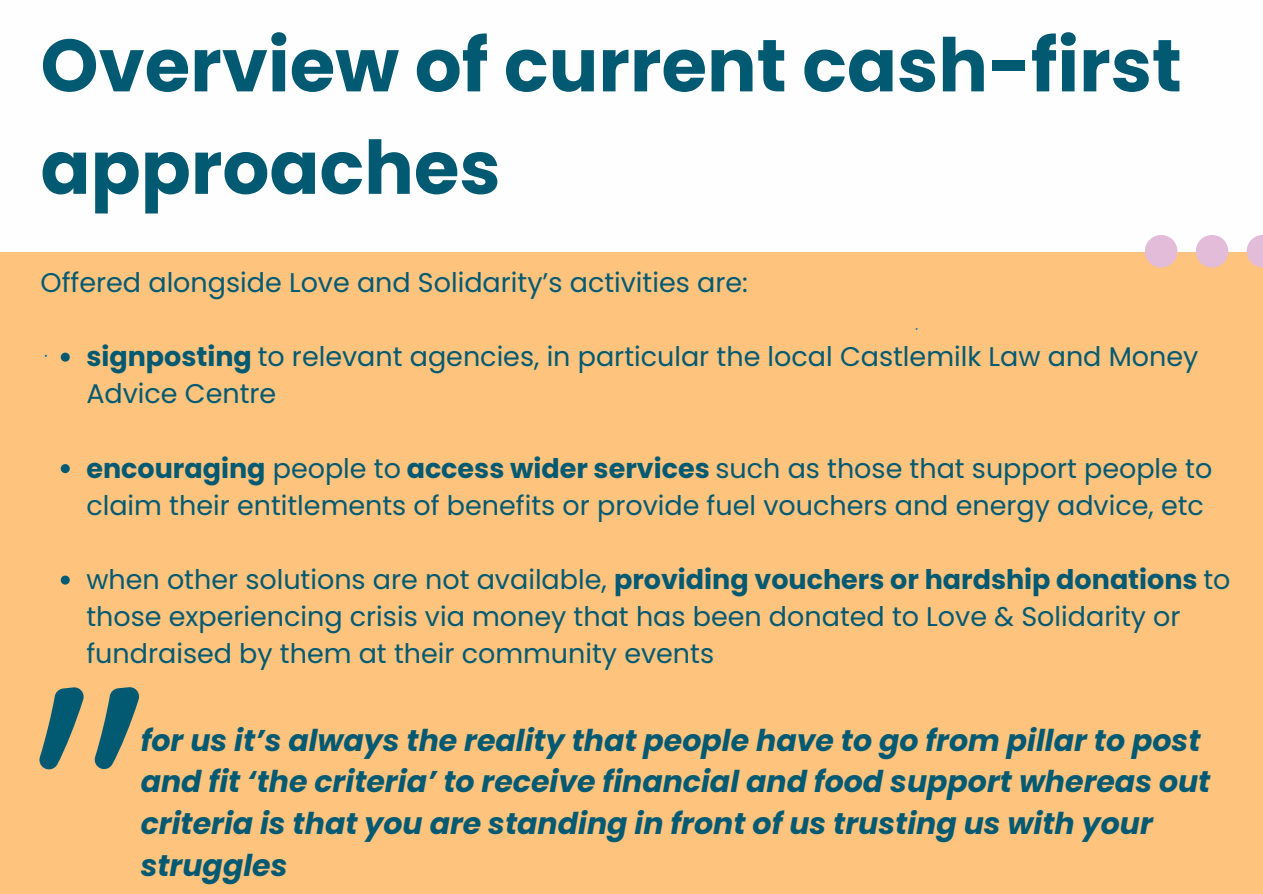
<style>
.page{position:relative;width:1263px;height:894px;background:#fff}
.page>*{position:absolute;margin:0;border:0;box-sizing:border-box;transform-origin:0 0}
.t1{font:700 73.8px/102.3px "Poppins";color:#025a72}
.t2{font:italic 700 30px/41.7px "Poppins";color:#025a72}
.t3{font:27px/37.2px "Poppins";color:#025a72}
.s1{font-weight:700}
</style>
<div class="page">
<div style="left:0;top:0;width:1263px;height:893px;background:#fec37d"></div>
<div style="left:0;top:0;width:1263px;height:251px;background:#fffefe"></div>
<svg style="left:61px;top:352px;width:9px;height:9px"></svg>
<svg style="left:61px;top:464px;width:9px;height:9px"></svg>
<svg style="left:61px;top:575px;width:9px;height:9px"></svg>
<svg style="left:1145px;top:235px;width:32px;height:32px"></svg>
<svg style="left:1196px;top:235px;width:32px;height:32px"></svg>
<svg style="left:1247px;top:235px;width:16px;height:32px"></svg>
<svg style="left:39px;top:687px;width:45px;height:82px"></svg>
<svg style="left:94px;top:687px;width:46px;height:82px"></svg>
<h1 class="t1" style="left:40px;top:14px;width:1143px">Overview of current cash-first approaches</h1>
<p class="t3" style="left:40px;top:264px;width:709px">Offered alongside Love and Solidarity’s activities are:</p>
<p class="t3" style="left:86px;top:338px;width:1113px"><span class="s1">signposting</span> to relevant agencies, in particular the local Castlemilk Law and Money<br>Advice Centre</p>
<p class="t3" style="left:86px;top:449px;width:1127px"><span class="s1">encouraging</span> people to <span class="s1">access wider services</span> such as those that support people to claim their entitlements of benefits or provide fuel vouchers and energy advice, etc</p>
<p class="t3" style="left:86px;top:561px;width:1145px">when other solutions are not available, <span class="s1">providing vouchers or hardship donations</span> to those experiencing crisis via money that has been donated to Love &amp; Solidarity or fundraised by them at their community events</p>
<p class="t2" style="left:141px;top:719px;width:1071px">for us it’s always the reality that people have to go from pillar to post and fit ‘the criteria’ to receive financial and food support whereas out criteria is that you are standing in front of us trusting us with your struggles</p>
</div>
